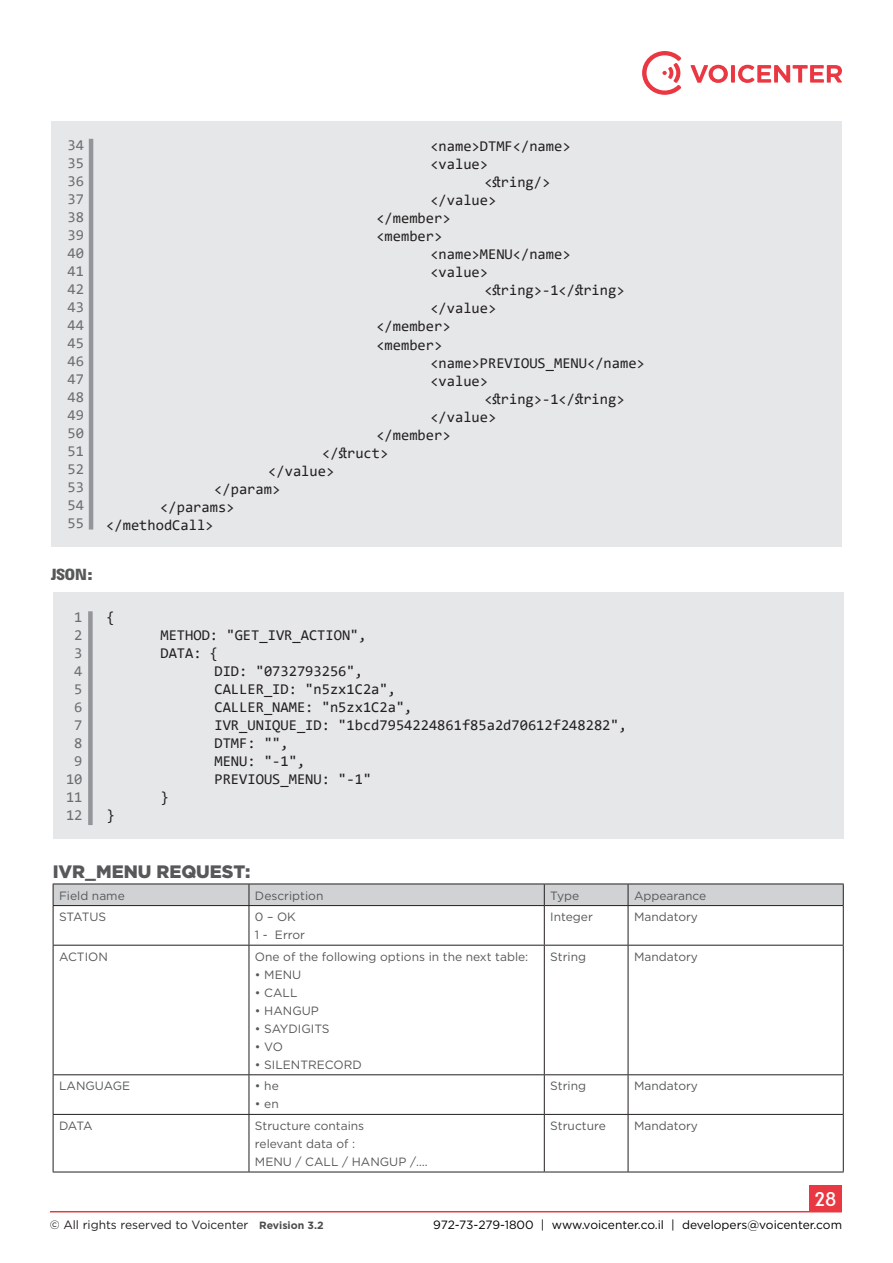
<style>
.page{position:relative;width:893px;height:1263px;background:#fff}
.page>*{position:absolute;margin:0;border:0;box-sizing:border-box;transform-origin:0 0}
.t1{font:27px "Almoni DLAAA";color:#fff}
.t2{font:900 18px "Gotham";color:#57585a}
.t3{font:900 18px "Almoni DLAAA";color:#57585a}
.t4{font:15px "Consolas";color:#231f20}
.t5{font:15px "Consolas";color:#6c6d70}
.t6{font:12px "Gotham";color:#57585a}
.t7{font:12px "Gotham";color:#000}
.t8{font:12px "Gotham";color:#231f20}
.s1{font-weight:700;font-size:10.5px;color:#4b4c4d}
</style>
<div class="page">
<div style="left:809px;top:1185px;width:33px;height:26px;background:#ea3842"></div>
<hr style="left:50px;top:1211px;width:792px;height:1px;background:#ea3842">
<svg style="left:690px;top:65px;width:38px;height:18px"></svg>
<hr style="left:731px;top:65px;width:4px;height:18px;background:#ea3842">
<svg style="left:738px;top:65px;width:104px;height:18px"></svg>
<svg style="left:642px;top:51px;width:39px;height:44px"></svg>
<div style="left:51px;top:121px;width:791px;height:425px;background:#e6e7e9"></div>
<hr style="left:53px;top:883px;width:196px;height:1px;background:#231f20">
<hr style="left:249px;top:883px;width:295px;height:1px;background:#231f20">
<hr style="left:544px;top:883px;width:84px;height:1px;background:#231f20">
<hr style="left:628px;top:883px;width:216px;height:1px;background:#231f20">
<div style="left:53px;top:884px;width:791px;height:21px;background:#d1d2d4"></div>
<hr style="left:53px;top:905px;width:196px;height:1px;background:#231f20">
<hr style="left:53px;top:906px;width:1px;height:39px;background:#231f20">
<hr style="left:249px;top:905px;width:295px;height:1px;background:#231f20">
<hr style="left:249px;top:906px;width:1px;height:39px;background:#231f20">
<hr style="left:544px;top:905px;width:84px;height:1px;background:#231f20">
<hr style="left:544px;top:906px;width:1px;height:39px;background:#231f20">
<hr style="left:628px;top:905px;width:216px;height:1px;background:#231f20">
<hr style="left:628px;top:906px;width:1px;height:39px;background:#231f20">
<hr style="left:843px;top:906px;width:1px;height:39px;background:#231f20">
<hr style="left:53px;top:945px;width:196px;height:1px;background:#231f20">
<hr style="left:53px;top:945px;width:1px;height:129px;background:#231f20">
<hr style="left:249px;top:945px;width:295px;height:1px;background:#231f20">
<hr style="left:249px;top:945px;width:1px;height:129px;background:#231f20">
<hr style="left:544px;top:945px;width:84px;height:1px;background:#231f20">
<hr style="left:544px;top:945px;width:1px;height:129px;background:#231f20">
<hr style="left:628px;top:945px;width:216px;height:1px;background:#231f20">
<hr style="left:628px;top:945px;width:1px;height:129px;background:#231f20">
<hr style="left:843px;top:945px;width:1px;height:129px;background:#231f20">
<hr style="left:53px;top:1074px;width:196px;height:1px;background:#231f20">
<hr style="left:53px;top:1075px;width:1px;height:39px;background:#231f20">
<hr style="left:249px;top:1074px;width:295px;height:1px;background:#231f20">
<hr style="left:249px;top:1075px;width:1px;height:39px;background:#231f20">
<hr style="left:544px;top:1074px;width:84px;height:1px;background:#231f20">
<hr style="left:544px;top:1075px;width:1px;height:39px;background:#231f20">
<hr style="left:628px;top:1074px;width:216px;height:1px;background:#231f20">
<hr style="left:628px;top:1075px;width:1px;height:39px;background:#231f20">
<hr style="left:843px;top:1075px;width:1px;height:39px;background:#231f20">
<hr style="left:53px;top:1114px;width:196px;height:1px;background:#231f20">
<hr style="left:53px;top:1115px;width:1px;height:56px;background:#231f20">
<hr style="left:249px;top:1114px;width:295px;height:1px;background:#231f20">
<hr style="left:249px;top:1115px;width:1px;height:56px;background:#231f20">
<hr style="left:544px;top:1114px;width:84px;height:1px;background:#231f20">
<hr style="left:544px;top:1115px;width:1px;height:56px;background:#231f20">
<hr style="left:628px;top:1114px;width:216px;height:1px;background:#231f20">
<hr style="left:628px;top:1115px;width:1px;height:56px;background:#231f20">
<hr style="left:843px;top:1115px;width:1px;height:56px;background:#231f20">
<hr style="left:53px;top:1171px;width:196px;height:1px;background:#231f20">
<hr style="left:249px;top:1171px;width:295px;height:1px;background:#231f20">
<hr style="left:544px;top:1171px;width:84px;height:1px;background:#231f20">
<hr style="left:628px;top:1171px;width:216px;height:1px;background:#231f20">
<hr style="left:89px;top:139px;width:4px;height:390px;background:#939598">
<div style="left:53px;top:592px;width:791px;height:246px;background:#e6e7e9"></div>
<div style="left:88px;top:611px;width:5px;height:214px;background:#939598"></div>
<p class="t5" style="left:67px;top:135px;width:18px">34</p>
<p class="t5" style="left:67px;top:153px;width:18px">35</p>
<p class="t5" style="left:67px;top:171px;width:18px">36</p>
<p class="t5" style="left:67px;top:189px;width:18px">37</p>
<p class="t5" style="left:67px;top:207px;width:18px">38</p>
<p class="t5" style="left:67px;top:225px;width:18px">39</p>
<p class="t5" style="left:67px;top:243px;width:18px">40</p>
<p class="t5" style="left:67px;top:261px;width:18px">41</p>
<p class="t5" style="left:67px;top:279px;width:18px">42</p>
<p class="t5" style="left:67px;top:297px;width:18px">43</p>
<p class="t5" style="left:67px;top:315px;width:18px">44</p>
<p class="t5" style="left:67px;top:333px;width:18px">45</p>
<p class="t5" style="left:67px;top:351px;width:18px">46</p>
<p class="t5" style="left:67px;top:369px;width:18px">47</p>
<p class="t5" style="left:67px;top:387px;width:18px">48</p>
<p class="t5" style="left:67px;top:405px;width:18px">49</p>
<p class="t5" style="left:67px;top:423px;width:18px">50</p>
<p class="t5" style="left:67px;top:441px;width:18px">51</p>
<p class="t5" style="left:67px;top:459px;width:18px">52</p>
<p class="t5" style="left:67px;top:477px;width:18px">53</p>
<p class="t5" style="left:67px;top:495px;width:18px">54</p>
<p class="t5" style="left:67px;top:513px;width:18px">55</p>
<p class="t3" style="left:51px;top:564px;width:43px">JSON:</p>
<p class="t5" style="left:74px;top:607px;width:10px">1</p>
<p class="t5" style="left:74px;top:625px;width:10px">2</p>
<p class="t5" style="left:74px;top:643px;width:10px">3</p>
<p class="t5" style="left:74px;top:661px;width:10px">4</p>
<p class="t5" style="left:74px;top:679px;width:10px">5</p>
<p class="t5" style="left:74px;top:697px;width:10px">6</p>
<p class="t5" style="left:74px;top:715px;width:10px">7</p>
<p class="t5" style="left:74px;top:733px;width:10px">8</p>
<p class="t5" style="left:74px;top:751px;width:10px">9</p>
<p class="t5" style="left:66px;top:769px;width:18px">10</p>
<p class="t5" style="left:66px;top:787px;width:18px">11</p>
<p class="t5" style="left:66px;top:805px;width:18px">12</p>
<p class="t4" style="left:430px;top:136px;width:142px">&lt;name&gt;DTMF&lt;/name&gt;</p>
<p class="t4" style="left:430px;top:154px;width:59px">&lt;value&gt;</p>
<p class="t4" style="left:484px;top:172px;width:67px">&lt;string/&gt;</p>
<p class="t4" style="left:430px;top:190px;width:67px">&lt;/value&gt;</p>
<p class="t4" style="left:376px;top:208px;width:76px">&lt;/member&gt;</p>
<p class="t4" style="left:376px;top:226px;width:67px">&lt;member&gt;</p>
<p class="t4" style="left:430px;top:244px;width:142px">&lt;name&gt;MENU&lt;/name&gt;</p>
<p class="t4" style="left:430px;top:262px;width:59px">&lt;value&gt;</p>
<p class="t4" style="left:484px;top:280px;width:142px">&lt;string&gt;-1&lt;/string&gt;</p>
<p class="t4" style="left:430px;top:298px;width:67px">&lt;/value&gt;</p>
<p class="t4" style="left:376px;top:316px;width:76px">&lt;/member&gt;</p>
<p class="t4" style="left:376px;top:334px;width:67px">&lt;member&gt;</p>
<p class="t4" style="left:430px;top:352px;width:216px">&lt;name&gt;PREVIOUS_MENU&lt;/name&gt;</p>
<p class="t4" style="left:430px;top:370px;width:59px">&lt;value&gt;</p>
<p class="t4" style="left:484px;top:388px;width:142px">&lt;string&gt;-1&lt;/string&gt;</p>
<p class="t4" style="left:430px;top:406px;width:67px">&lt;/value&gt;</p>
<p class="t4" style="left:376px;top:424px;width:76px">&lt;/member&gt;</p>
<p class="t4" style="left:322px;top:442px;width:67px">&lt;/struct&gt;</p>
<p class="t4" style="left:268px;top:460px;width:67px">&lt;/value&gt;</p>
<p class="t4" style="left:214px;top:478px;width:67px">&lt;/param&gt;</p>
<p class="t4" style="left:160px;top:496px;width:76px">&lt;/params&gt;</p>
<p class="t4" style="left:106px;top:514px;width:109px">&lt;/methodCall&gt;</p>
<p class="t4" style="left:106px;top:607px;width:10px">{</p>
<p class="t4" style="left:106px;top:805px;width:10px">}</p>
<p class="t4" style="left:160px;top:625px;width:208px">METHOD: "GET_IVR_ACTION",</p>
<p class="t4" style="left:160px;top:643px;width:59px">DATA: {</p>
<p class="t4" style="left:214px;top:661px;width:150px">DID: "0732793256",</p>
<p class="t4" style="left:214px;top:679px;width:183px">CALLER_ID: "n5zx1C2a",</p>
<p class="t4" style="left:214px;top:697px;width:200px">CALLER_NAME: "n5zx1C2a",</p>
<p class="t4" style="left:214px;top:715px;width:414px">IVR_UNIQUE_ID: "1bcd7954224861f85a2d70612f248282",</p>
<p class="t4" style="left:214px;top:733px;width:76px">DTMF: "",</p>
<p class="t4" style="left:214px;top:751px;width:92px">MENU: "-1",</p>
<p class="t4" style="left:214px;top:769px;width:158px">PREVIOUS_MENU: "-1"</p>
<p class="t4" style="left:160px;top:787px;width:10px">}</p>
<p class="t2" style="left:53px;top:859px;width:199px">IVR_MENU REQUEST:</p>
<p class="t6" style="left:59px;top:888px;width:67px">Field name</p>
<p class="t6" style="left:255px;top:888px;width:70px">Description</p>
<p class="t6" style="left:550px;top:888px;width:30px">Type</p>
<p class="t6" style="left:634px;top:888px;width:74px">Appearance</p>
<p class="t6" style="left:59px;top:909px;width:49px">STATUS</p>
<p class="t6" style="left:255px;top:909px;width:42px">0 – OK</p>
<p class="t6" style="left:255px;top:927px;width:52px">1 - Error</p>
<p class="t6" style="left:550px;top:909px;width:44px">Integer</p>
<p class="t6" style="left:634px;top:909px;width:65px">Mandatory</p>
<p class="t6" style="left:59px;top:949px;width:50px">ACTION</p>
<p class="t6" style="left:255px;top:949px;width:275px">One of the following options in the next table:</p>
<p class="t6" style="left:255px;top:967px;width:48px">• MENU</p>
<p class="t6" style="left:255px;top:985px;width:44px">• CALL</p>
<p class="t6" style="left:255px;top:1003px;width:65px">• HANGUP</p>
<p class="t6" style="left:255px;top:1021px;width:76px">• SAYDIGITS</p>
<p class="t6" style="left:255px;top:1039px;width:30px">• VO</p>
<p class="t6" style="left:255px;top:1057px;width:108px">• SILENTRECORD</p>
<p class="t6" style="left:59px;top:1078px;width:73px">LANGUAGE</p>
<p class="t6" style="left:255px;top:1078px;width:25px">• he</p>
<p class="t6" style="left:255px;top:1096px;width:25px">• en</p>
<p class="t6" style="left:59px;top:1118px;width:35px">DATA</p>
<p class="t6" style="left:255px;top:1118px;width:111px">Structure contains</p>
<p class="t6" style="left:255px;top:1136px;width:102px">relevant data of :</p>
<p class="t6" style="left:255px;top:1154px;width:174px">MENU / CALL / HANGUP /….</p>
<p class="t6" style="left:550px;top:949px;width:37px">String</p>
<p class="t6" style="left:634px;top:949px;width:65px">Mandatory</p>
<p class="t6" style="left:550px;top:1078px;width:37px">String</p>
<p class="t6" style="left:634px;top:1078px;width:65px">Mandatory</p>
<p class="t6" style="left:550px;top:1118px;width:57px">Structure</p>
<p class="t6" style="left:634px;top:1118px;width:65px">Mandatory</p>
<h1 class="t1" style="left:814px;top:1184px;width:23px">28</h1>
<p class="t8" style="left:50px;top:1217px;width:275px">© All rights reserved to Voicenter <span class="s1">Revision 3.2</span></p>
<p class="t7" style="left:433px;top:1217px;width:410px">972-73-279-1800 | www.voicenter.co.il | developers@voicenter.com</p>
</div>
